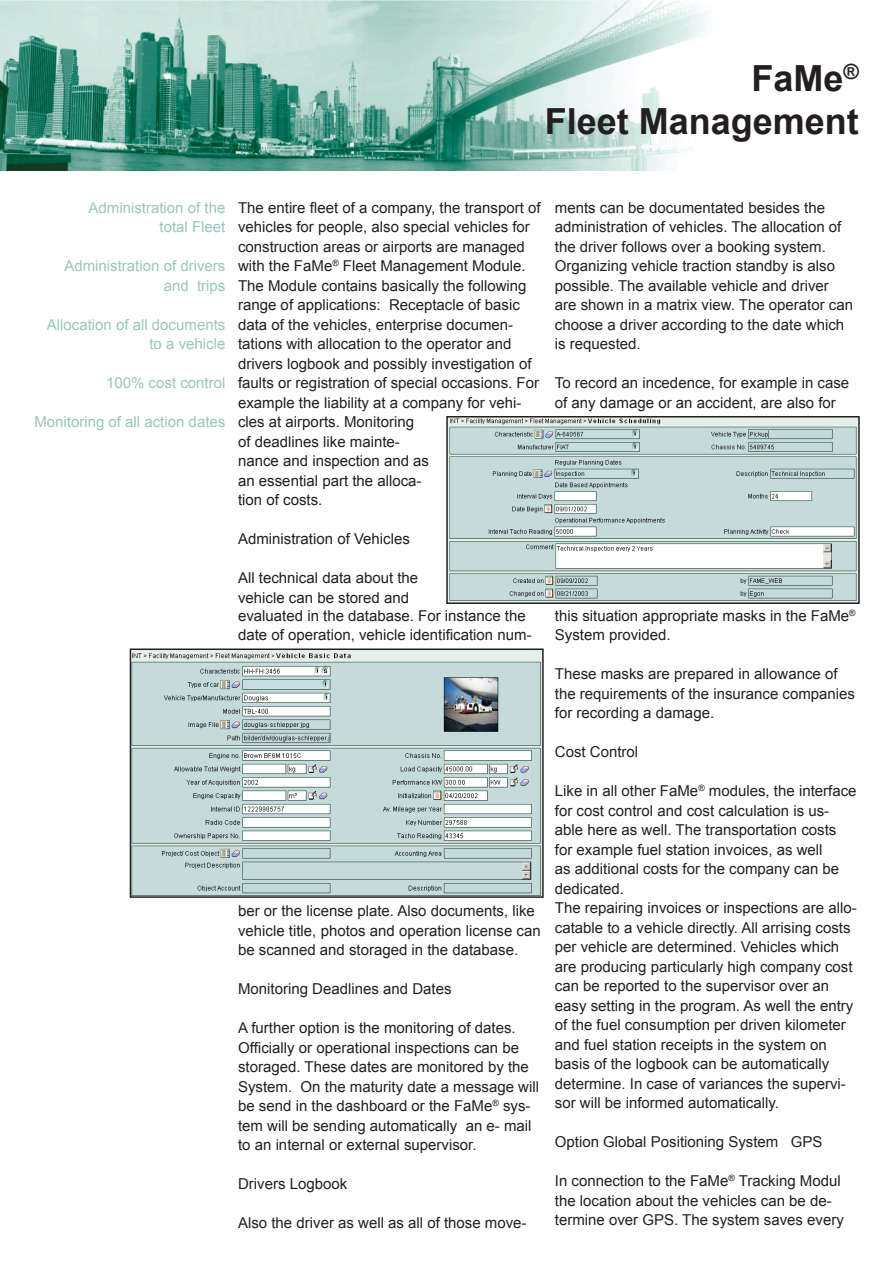
<style>
.page{position:relative;width:893px;height:1263px;background:#fff}
.page>*{position:absolute;margin:0;border:0;box-sizing:border-box;transform-origin:0 0}
.t1{font:700 36px/43.2px "Arial";color:#231f20;text-align:right}
.t2{font:15px/19.5px "Arial";color:#231f20}
.t3{font:15px/19.5px "Arial";color:#98c7bb;text-align:right}
</style>
<div class="page">
<img style="left:0;top:0;width:707px;height:171px">
<img style="left:133px;top:651px;width:408px;height:244px">
<div style="left:130px;top:648px;width:414px;height:250px;border:2px solid #231f20"></div>
<img style="left:449px;top:419px;width:408px;height:182px">
<div style="left:446px;top:416px;width:414px;height:188px;border:2px solid #231f20"></div>
<p class="t1" style="left:545px;top:58px;width:316px">FaMe<sup>®<br></sup>Fleet Management</p>
<p class="t3" style="left:89px;top:198px;width:138px">Administration of the total Fleet</p>
<p class="t3" style="left:64px;top:257px;width:162px">Administration of drivers and trips</p>
<p class="t3" style="left:47px;top:315px;width:180px">Allocation of all documents to a vehicle</p>
<p class="t3" style="left:106px;top:374px;width:121px">100% cost control</p>
<p class="t3" style="left:34px;top:413px;width:192px">Monitoring of all action dates</p>
<p class="t2" style="left:238px;top:198px;width:304px">The entire fleet of a company, the transport of vehicles for people, also special vehicles for construction areas or airports are managed with the FaMe<sup>®</sup> Fleet Management Module.<br>The Module contains basically the following range of applications: Receptacle of basic data of the vehicles, enterprise documen&shy;tations with allocation to the operator and drivers logbook and possibly investigation of faults or registration of special occasions. For example the liability at a company for vehi-</p>
<p class="t2" style="left:555px;top:198px;width:300px">ments can be documentated besides the administration of vehicles. The allocation of the driver follows over a booking system.<br>Organizing vehicle traction standby is also possible. The available vehicle and driver are shown in a matrix view. The operator can choose a driver according to the date which is requested.</p>
<p class="t2" style="left:555px;top:374px;width:296px">To record an incedence, for example in case of any damage or an accident, are also for</p>
<p class="t2" style="left:238px;top:412px;width:192px">cles at airports. Monitoring of deadlines like mainte&shy;nance and inspection and as an essential part the alloca&shy;tion of costs.</p>
<p class="t2" style="left:238px;top:529px;width:173px">Administration of Vehicles</p>
<p class="t2" style="left:238px;top:568px;width:182px">All technical data about the vehicle can be stored and</p>
<p class="t2" style="left:238px;top:606px;width:295px">evaluated in the database. For instance the date of operation, vehicle identification num-</p>
<p class="t2" style="left:555px;top:606px;width:302px">this situation appropriate masks in the FaMe<sup>®<br></sup>System provided.</p>
<p class="t2" style="left:555px;top:664px;width:302px">These masks are prepared in allowance of the requirements of the insurance companies for recording a damage.</p>
<p class="t2" style="left:555px;top:742px;width:85px">Cost Control</p>
<p class="t2" style="left:555px;top:781px;width:303px">Like in all other FaMe<sup>®</sup> modules, the interface for cost control and cost calculation is us&shy;able here as well. The transportation costs for example fuel station invoices, as well<br>as additional costs for the company can be dedicated.</p>
<p class="t2" style="left:555px;top:898px;width:303px">The repairing invoices or inspections are allo&shy;catable to a vehicle directly. All arrising costs per vehicle are determined. Vehicles which are producing particularly high company cost can be reported to the supervisor over an easy setting in the program. As well the entry of the fuel consumption per driven kilometer and fuel station receipts in the system on basis of the logbook can be automatically determine. In case of variances the supervi&shy;sor will be informed automatically.</p>
<p class="t2" style="left:555px;top:1132px;width:269px">Option Global Positioning System GPS</p>
<p class="t2" style="left:555px;top:1171px;width:290px">In connection to the FaMe<sup>®</sup> Tracking Modul the location about the vehicles can be de&shy;termine over GPS. The system saves every</p>
<p class="t2" style="left:238px;top:901px;width:304px">ber or the license plate. Also documents, like vehicle title, photos and operation license can be scanned and storaged in the database.</p>
<p class="t2" style="left:238px;top:979px;width:215px">Monitoring Deadlines and Dates</p>
<p class="t2" style="left:238px;top:1018px;width:302px">A further option is the monitoring of dates.<br>Officially or operational inspections can be storaged. These dates are monitored by the System. On the maturity date a message will be send in the dashboard or the FaMe<sup>®</sup> sys&shy;tem will be sending automatically an e- mail to an internal or external supervisor.</p>
<p class="t2" style="left:238px;top:1174px;width:111px">Drivers Logbook</p>
<p class="t2" style="left:238px;top:1213px;width:290px">Also the driver as well as all of those move-</p>
</div>
